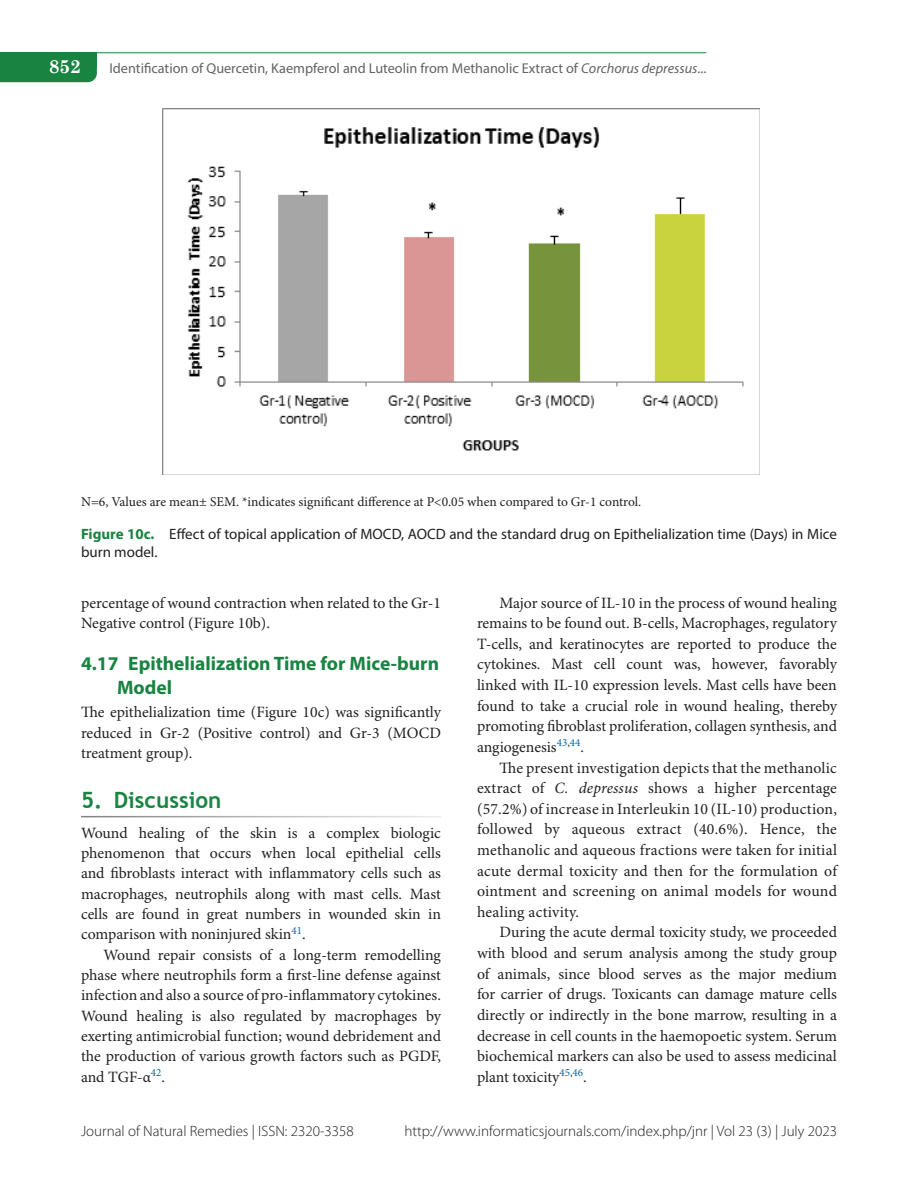
<style>
.page{position:relative;width:918px;height:1188px;background:#fff}
.page>*{position:absolute;margin:0;border:0;box-sizing:border-box;transform-origin:0 0}
.A-level{font:700 22.5px "Trebuchet MS";color:#198441}
.B-level{font:700 19.5px/24.2px "Myriad Pro";color:#198441}
.t1{font:700 18.75px "Century Schoolbook";color:#fff}
.Text_Ind{font:15.75px/20.5px "Minion Pro";color:#231f20;text-align:justify}
.Text{font:15.75px/20.4px "Minion Pro";letter-spacing:-.005em;color:#231f20;text-align:justify}
.Fig_cap{font:15px/18px "Myriad Pro";color:#231f20}
.t2{font:300 15px "Myriad Pro";color:#231f20}
.t3{font:14.25px "Myriad Pro";color:#636366}
.Source{font:13.5px "Minion Pro";color:#231f20}
.s1{font-style:italic}
.s2{font-weight:700;color:#198441}
</style>
<div class="page">
<svg style="left:0;top:67px;width:97px;height:15px"></svg>
<div style="left:0;top:53px;width:97px;height:14px;background:#198441"></div>
<div style="left:0;top:68px;width:27px;height:14px;background:#198441"></div>
<hr style="left:0;top:52px;width:706px;height:1px;background:#198441">
<img style="left:163px;top:109px;width:597px;height:366px">
<p class="t1" style="left:49px;top:55px;width:34px">852</p>
<p class="t3" style="left:110px;top:60px;width:598px">Identification of Quercetin, Kaempferol and Luteolin from Methanolic Extract of <span class="s1">Corchorus depressus</span>...</p>
<p class="Source" style="left:81px;top:494px;width:562px">N=6, Values are mean± SEM. *indicates significant difference at P&lt;0.05 when compared to Gr-1 control.</p>
<p class="Fig_cap" style="left:81px;top:525px;width:758px"><span class="s2">Figure 10c.</span> Effect of topical application of MOCD, AOCD and the standard drug on Epithelialization time (Days) in Mice burn model.</p>
<p class="Text" style="left:81px;top:593px;width:361px">percentage of wound contraction when related to the Gr-1<br>Negative control (Figure 10b).</p>
<p class="B-level" style="left:117px;top:651px;width:324px;text-indent:-36px">4.17 Epithelialization Time for Mice-burn<br>Model</p>
<p class="Text" style="left:81px;top:703px;width:362px">The epithelialization time (Figure 10c) was significantly reduced in Gr-2 (Positive control) and Gr-3 (MOCD treatment group).</p>
<p class="A-level" style="left:81px;top:786px;width:142px">5. Discussion</p>
<p class="Text" style="left:81px;top:823px;width:362px">Wound healing of the skin is a complex biologic phenomenon that occurs when local epithelial cells and fibroblasts interact with inflammatory cells such as macrophages, neutrophils along with mast cells. Mast cells are found in great numbers in wounded skin in comparison with noninjured skin<sup>41</sup>.</p>
<p class="Text_Ind" style="left:81px;top:945px;width:362px;text-indent:22px">Wound repair consists of a long-term remodelling phase where neutrophils form a first-line defense against infection and also a source of pro-inflammatory cytokines.<br>Wound healing is also regulated by macrophages by exerting antimicrobial function; wound debridement and the production of various growth factors such as PGDF, and TGF-α<sup>42</sup>.</p>
<p class="Text_Ind" style="left:477px;top:593px;width:362px;text-indent:22px">Major source of IL-10 in the process of wound healing remains to be found out. B-cells, Macrophages, regulatory T-cells, and keratinocytes are reported to produce the cytokines. Mast cell count was, however, favorably linked with IL-10 expression levels. Mast cells have been found to take a crucial role in wound healing, thereby promoting fibroblast proliferation, collagen synthesis, and angiogenesis<sup>43</sup><sup>,</sup><sup>44</sup>.</p>
<p class="Text_Ind" style="left:477px;top:758px;width:362px;text-indent:22px">The present investigation depicts that the methanolic extract of <span class="s1">C. depressus</span> shows a higher percentage (57.2%) of increase in Interleukin 10 (IL-10) production, followed by aqueous extract (40.6%). Hence, the methanolic and aqueous fractions were taken for initial acute dermal toxicity and then for the formulation of ointment and screening on animal models for wound healing activity.</p>
<p class="Text_Ind" style="left:477px;top:923px;width:362px;text-indent:22px">During the acute dermal toxicity study, we proceeded with blood and serum analysis among the study group of animals, since blood serves as the major medium for carrier of drugs. Toxicants can damage mature cells directly or indirectly in the bone marrow, resulting in a decrease in cell counts in the haemopoetic system. Serum biochemical markers can also be used to assess medicinal plant toxicity<sup>45</sup><sup>,</sup><sup>46</sup>.</p>
<p class="t2" style="left:81px;top:1122px;width:274px">Journal of Natural Remedies | ISSN: 2320-3358</p>
<p class="t2" style="left:404px;top:1122px;width:434px">http://www.informaticsjournals.com/index.php/jnr | Vol 23 (3) | July 2023</p>
</div>
